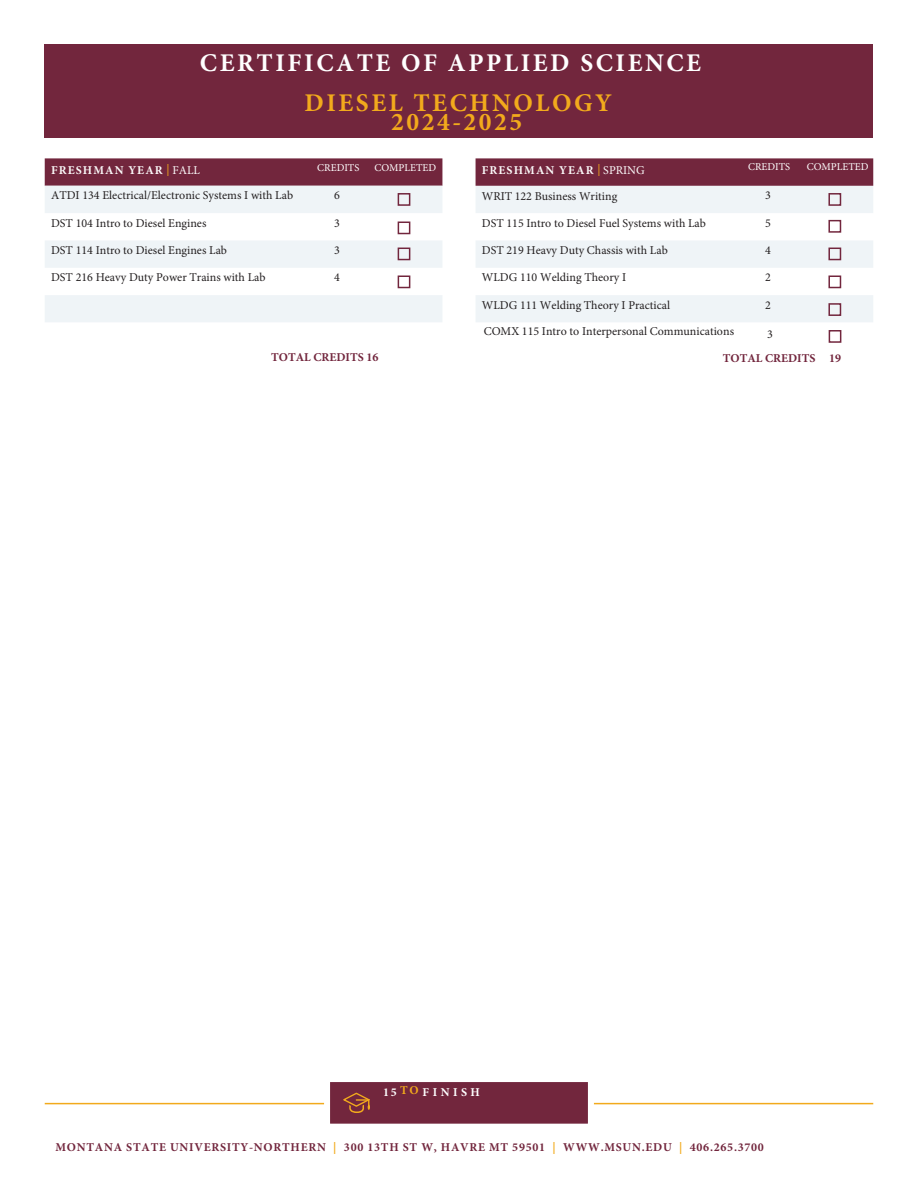
<style>
.page{position:relative;width:918px;height:1188px;background:#fff}
.page>*{position:absolute;margin:0;border:0;box-sizing:border-box;transform-origin:0 0}
.t1{font:700 25.5px/39.5px "Minion Pro";letter-spacing:.1em;color:#fff}
.t2{font:700 25.5px "Minion Pro";letter-spacing:.1em;color:#f2aa1c}
.t3{font:12px "Minion Pro";color:#231f20}
.t4{font:700 12px "Minion Pro";letter-spacing:.06em;color:#72263d}
.t5{font:700 12px "Minion Pro";letter-spacing:.09em;color:#fbf9f9}
.t6{font:700 12px "Minion Pro";color:#72263d}
.t7{font:700 12px "Minion Pro";letter-spacing:.29em;color:#fff}
.t8{font:10.5px "Minion Pro";color:#fff}
.s1{color:#f2aa1c}
.s2{font-weight:400;color:#f2aa1c}
.s3{font-weight:400}
</style>
<div class="page">
<svg style="left:476px;top:186px;width:397px;height:136px;fill:#eff4f7"></svg>
<div style="left:45px;top:45px;width:828px;height:93px;background:#72263d"></div>
<svg style="left:45px;top:158px;width:397px;height:28px;background:#762c42"></svg>
<svg style="left:45px;top:186px;width:397px;height:136px;fill:#eff4f7"></svg>
<div style="left:398px;top:193px;width:12px;height:13px;border:2px solid #72263d"></div>
<div style="left:398px;top:222px;width:12px;height:12px;border:2px solid #72263d"></div>
<div style="left:398px;top:248px;width:12px;height:12px;border:2px solid #72263d"></div>
<div style="left:398px;top:276px;width:12px;height:12px;border:2px solid #72263d"></div>
<div style="left:829px;top:330px;width:12px;height:13px;border:2px solid #72263d"></div>
<svg style="left:476px;top:158px;width:397px;height:28px;background:#752a41"></svg>
<div style="left:828px;top:193px;width:13px;height:13px;border:2px solid #72263d"></div>
<div style="left:828px;top:220px;width:13px;height:13px;border:2px solid #72263d"></div>
<div style="left:828px;top:248px;width:13px;height:12px;border:2px solid #72263d"></div>
<div style="left:828px;top:276px;width:13px;height:12px;border:2px solid #72263d"></div>
<div style="left:828px;top:303px;width:13px;height:13px;border:2px solid #72263d"></div>
<hr style="left:45px;top:1103px;width:828px;height:1px;background:#f2aa1c">
<svg style="left:321px;top:1082px;width:276px;height:42px;background:#7e374a"></svg>
<p class="t1" style="left:304px;top:43px;width:398px;text-indent:-104px">CERTIFICATE OF APPLIED SCIENCE<br><span class="s1">DIESEL TECHNOLOGY</span></p>
<p class="t2" style="left:391px;top:104px;width:133px">2024-2025</p>
<p class="t5" style="left:51px;top:162px;width:151px">FRESHMAN YEAR <span class="s2">|</span> <span class="s3">FALL</span></p>
<p class="t8" style="left:317px;top:161px;width:44px">CREDITS</p>
<p class="t8" style="left:374px;top:161px;width:63px">COMPLETED</p>
<p class="t3" style="left:51px;top:188px;width:244px">ATDI 134 Electrical/Electronic Systems I with Lab</p>
<p class="t3" style="left:334px;top:188px;width:7px">6</p>
<p class="t3" style="left:51px;top:215px;width:157px">DST 104 Intro to Diesel Engines</p>
<p class="t3" style="left:334px;top:215px;width:7px">3</p>
<p class="t3" style="left:51px;top:242px;width:177px">DST 114 Intro to Diesel Engines Lab</p>
<p class="t3" style="left:334px;top:242px;width:7px">3</p>
<p class="t3" style="left:51px;top:270px;width:216px">DST 216 Heavy Duty Power Trains with Lab</p>
<p class="t3" style="left:334px;top:270px;width:7px">4</p>
<p class="t6" style="left:271px;top:349px;width:109px">TOTAL CREDITS 16</p>
<p class="t5" style="left:482px;top:162px;width:164px">FRESHMAN YEAR <span class="s2">|</span> <span class="s3">SPRING</span></p>
<p class="t8" style="left:748px;top:160px;width:44px">CREDITS</p>
<p class="t8" style="left:807px;top:160px;width:63px">COMPLETED</p>
<p class="t3" style="left:482px;top:188px;width:137px">WRIT 122 Business Writing</p>
<p class="t3" style="left:765px;top:188px;width:7px">3</p>
<p class="t3" style="left:482px;top:215px;width:226px">DST 115 Intro to Diesel Fuel Systems with Lab</p>
<p class="t3" style="left:765px;top:215px;width:7px">5</p>
<p class="t3" style="left:482px;top:242px;width:187px">DST 219 Heavy Duty Chassis with Lab</p>
<p class="t3" style="left:765px;top:242px;width:7px">4</p>
<p class="t3" style="left:482px;top:270px;width:146px">WLDG 110 Welding Theory I</p>
<p class="t3" style="left:765px;top:270px;width:7px">2</p>
<p class="t3" style="left:482px;top:297px;width:190px">WLDG 111 Welding Theory I Practical</p>
<p class="t3" style="left:765px;top:297px;width:7px">2</p>
<p class="t3" style="left:484px;top:323px;width:252px">COMX 115 Intro to Interpersonal Communications</p>
<p class="t3" style="left:767px;top:326px;width:7px">3</p>
<p class="t6" style="left:723px;top:349px;width:120px">TOTAL CREDITS 19</p>
<p class="t7" style="left:383px;top:1084px;width:98px">15<span class="s1">TO</span>FINISH</p>
<p class="t4" style="left:56px;top:1139px;width:710px">MONTANA STATE UNIVERSITY-NORTHERN <span class="s1">|</span> 300 13TH ST W, HAVRE MT 59501 <span class="s1">|</span> WWW.MSUN.EDU <span class="s1">|</span> 406.265.3700</p>
</div>
